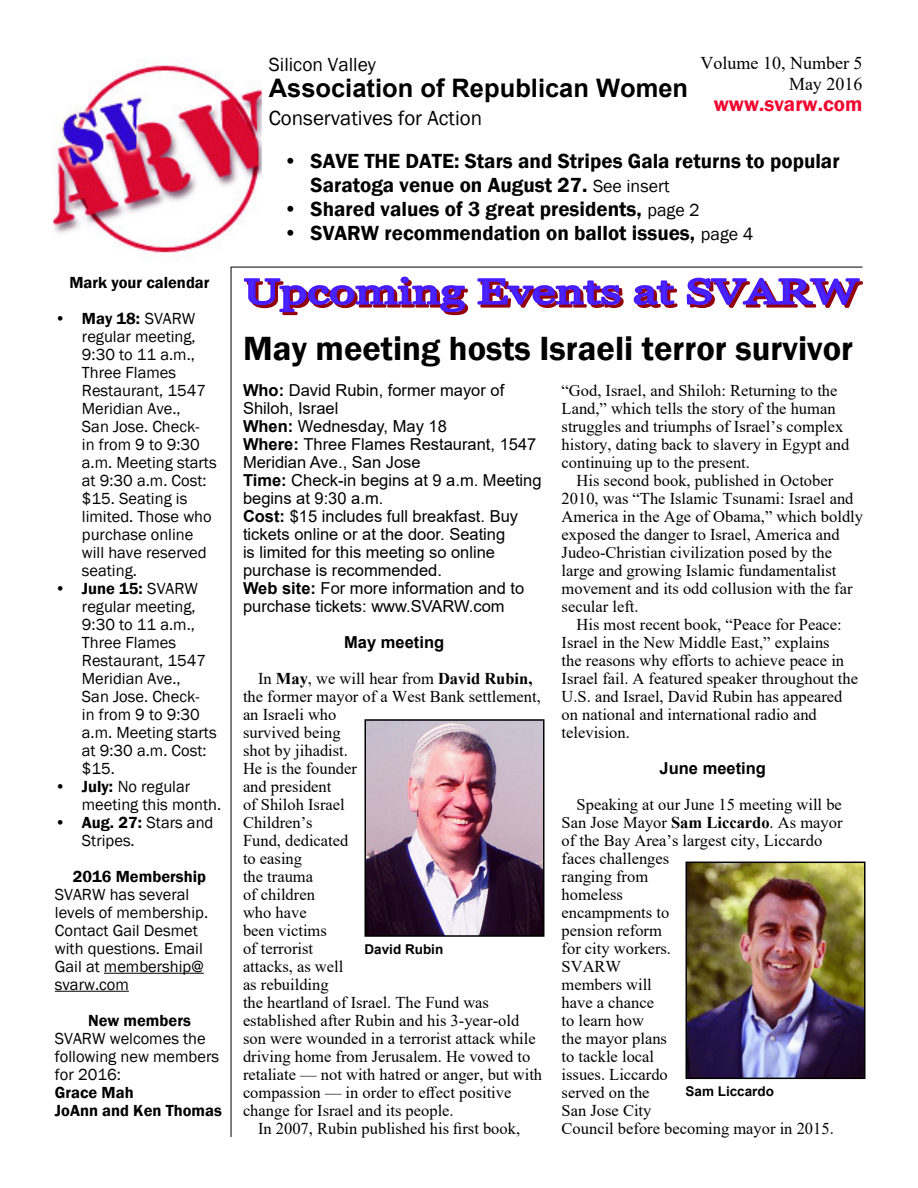
<style>
.page{position:relative;width:918px;height:1188px;background:#fff}
.page>*{position:absolute;margin:0;border:0;box-sizing:border-box;transform-origin:0 0}
.t1{font:600 34.5px "Franklin Gothic";color:#000}
.t2{font:700 25.5px "Arial";color:#000}
.t3{font:600 21px/24px "Franklin Gothic";color:#000}
.t4{font:21px "Franklin Gothic";color:#000}
.t5{font:600 21px "Franklin Gothic";color:#f2052f}
.t6{font:19.5px "Franklin Gothic";color:#000}
.t7{font:18px "Times New Roman";color:#000}
.t8{font:16.5px/18px "Times New Roman";color:#000}
.t9{font:16.5px/18px "Franklin Gothic";color:#000}
.Normal__Web{font:16.5px/18px "Arial";color:#000}
.t10{font:600 16.5px "Franklin Gothic";color:#000}
.t11{font:700 16.5px "Arial";color:#000}
.SVARW_body_text{font:700 13.5px "Arial";color:#000}
.s1{font-weight:500}
.s2{font-weight:600}
.s3{font-weight:400;font-size:18px}
.s4{font-weight:700}
</style>
<div class="page">
<hr style="left:231px;top:267px;width:632px;height:1px;background:#000">
<hr style="left:104px;top:973px;width:100px;height:1px;background:#000">
<hr style="left:55px;top:991px;width:74px;height:1px;background:#000">
<hr style="left:231px;top:267px;width:1px;height:870px;background:#000">
<svg style="left:243px;top:276px;width:225px;height:40px"></svg>
<svg style="left:477px;top:278px;width:147px;height:30px"></svg>
<svg style="left:633px;top:280px;width:45px;height:28px"></svg>
<svg style="left:686px;top:277px;width:176px;height:32px"></svg>
<img style="left:52px;top:65px;width:209px;height:188px">
<img style="left:367px;top:722px;width:174px;height:212px">
<div style="left:364px;top:719px;width:180px;height:218px;border:2px solid #000"></div>
<img style="left:689px;top:865px;width:174px;height:211px">
<div style="left:686px;top:862px;width:180px;height:217px;border:2px solid #000"></div>
<p class="t10" style="left:69px;top:272px;width:142px">Mark your calendar</p>
<p class="t9" style="left:82px;top:310px;width:136px;text-indent:-27px"><span class="s1">•</span> <span class="s2">May 18:</span> SVARW regular meeting,<br>9:30 to 11 a.m.,<br>Three Flames<br>Restaurant, 1547<br>Meridian Ave.,<br>San Jose. Check-<br>in from 9 to 9:30 a.m. Meeting starts at 9:30 a.m. Cost: $15. Seating is limited. Those who purchase online will have reserved seating.</p>
<p class="t9" style="left:82px;top:580px;width:136px;text-indent:-27px"><span class="s1">•</span> <span class="s2">June 15:</span> SVARW regular meeting,<br>9:30 to 11 a.m.,<br>Three Flames<br>Restaurant, 1547<br>Meridian Ave.,<br>San Jose. Check-<br>in from 9 to 9:30 a.m. Meeting starts at 9:30 a.m. Cost: $15.</p>
<p class="t9" style="left:82px;top:778px;width:141px;text-indent:-27px"><span class="s1">•</span> <span class="s2">July:</span> No regular meeting this month.</p>
<p class="t9" style="left:82px;top:814px;width:133px;text-indent:-27px"><span class="s1">•</span> <span class="s2">Aug. 27:</span> Stars and<br>Stripes.</p>
<p class="t10" style="left:73px;top:866px;width:135px">2016 Membership</p>
<p class="t9" style="left:55px;top:886px;width:155px">SVARW has several levels of membership.<br>Contact Gail Desmet with questions. Email<br>Gail at membership@ svarw.com</p>
<p class="t10" style="left:88px;top:1010px;width:104px">New members</p>
<p class="t9" style="left:55px;top:1030px;width:166px">SVARW welcomes the following new members for 2016:<br><span class="s2">Grace Mah</span></p>
<p class="t10" style="left:55px;top:1100px;width:169px">JoAnn and Ken Thomas</p>
<p class="t6" style="left:269px;top:53px;width:109px">Silicon Valley</p>
<p class="t2" style="left:269px;top:70px;width:421px">Association of Republican Women</p>
<p class="t4" style="left:269px;top:105px;width:215px">Conservatives for Action</p>
<p class="t7" style="left:701px;top:50px;width:163px">Volume 10, Number 5</p>
<p class="t7" style="left:789px;top:71px;width:75px">May 2016</p>
<p class="t5" style="left:714px;top:91px;width:150px">www.svarw.com</p>
<p class="t3" style="left:310px;top:149px;width:531px;text-indent:-27px">• SAVE THE DATE: Stars and Stripes Gala returns to popular<br>Saratoga venue on August 27. <span class="s3">See insert</span></p>
<p class="t3" style="left:284px;top:197px;width:418px">• Shared values of 3 great presidents, <span class="s3">page 2</span></p>
<p class="t3" style="left:284px;top:221px;width:471px">• SVARW recommendation on ballot issues, <span class="s3">page 4</span></p>
<p class="t1" style="left:243px;top:327px;width:611px">May meeting hosts Israeli terror survivor</p>
<p class="Normal__Web" style="left:243px;top:381px;width:263px"><span class="s4">Who:</span> David Rubin, former mayor of<br>Shiloh, Israel</p>
<p class="Normal__Web" style="left:243px;top:417px;width:205px"><span class="s4">When:</span> Wednesday, May 18</p>
<p class="Normal__Web" style="left:243px;top:435px;width:295px"><span class="s4">Where:</span> Three Flames Restaurant, 1547<br>Meridian Ave., San Jose</p>
<p class="Normal__Web" style="left:243px;top:471px;width:300px"><span class="s4">Time:</span> Check-in begins at 9 a.m. Meeting begins at 9:30 a.m.</p>
<p class="Normal__Web" style="left:243px;top:507px;width:277px"><span class="s4">Cost:</span> $15 includes full breakfast. Buy tickets online or at the door. Seating is limited for this meeting so online purchase is recommended.</p>
<p class="Normal__Web" style="left:243px;top:579px;width:283px"><span class="s4">Web site:</span> For more information and to purchase tickets: www.SVARW.com</p>
<p class="t11" style="left:344px;top:631px;width:101px">May meeting</p>
<p class="t8" style="left:243px;top:669px;width:301px;text-indent:15px">In <span class="s4">May</span>, we will hear from <span class="s4">David Rubin, </span>the former mayor of a West Bank settlement, an Israeli who<br>survived being<br>shot by jihadist.<br>He is the founder<br>and president<br>of Shiloh Israel<br>Children’s<br>Fund, dedicated<br>to easing<br>the trauma<br>of children<br>who have<br>been victims<br>of terrorist<br>attacks, as well<br>as rebuilding<br>the heartland of Israel. The Fund was established after Rubin and his 3-year-old son were wounded in a terrorist attack while driving home from Jerusalem. He vowed to retaliate — not with hatred or anger, but with compassion — in order to effect positive change for Israel and its people.</p>
<p class="t8" style="left:258px;top:1119px;width:264px">In 2007, Rubin published his first book,</p>
<p class="t8" style="left:562px;top:381px;width:289px">“God, Israel, and Shiloh: Returning to the Land,” which tells the story of the human struggles and triumphs of Israel’s complex history, dating back to slavery in Egypt and continuing up to the present.</p>
<p class="t8" style="left:562px;top:471px;width:303px;text-indent:15px">His second book, published in October 2010, was “The Islamic Tsunami: Israel and America in the Age of Obama,” which boldly exposed the danger to Israel, America and Judeo-Christian civilization posed by the large and growing Islamic fundamentalist movement and its odd collusion with the far secular left.</p>
<p class="t8" style="left:562px;top:615px;width:298px;text-indent:15px">His most recent book, “Peace for Peace:<br>Israel in the New Middle East,” explains<br>the reasons why efforts to achieve peace in Israel fail. A featured speaker throughout the U.S. and Israel, David Rubin has appeared on national and international radio and television.</p>
<p class="t11" style="left:660px;top:757px;width:108px">June meeting</p>
<p class="t8" style="left:562px;top:795px;width:282px;text-indent:15px">Speaking at our June 15 meeting will be<br>San Jose Mayor <span class="s4">Sam Liccardo</span>. As mayor of the Bay Area’s largest city, Liccardo faces challenges<br>ranging from<br>homeless<br>encampments to<br>pension reform<br>for city workers.<br>SVARW<br>members will<br>have a chance<br>to learn how<br>the mayor plans<br>to tackle local<br>issues. Liccardo<br>served on the<br>San Jose City<br>Council before becoming mayor in 2015.</p>
<p class="SVARW_body_text" style="left:364px;top:940px;width:80px">David Rubin</p>
<p class="SVARW_body_text" style="left:686px;top:1082px;width:90px">Sam Liccardo</p>
</div>
